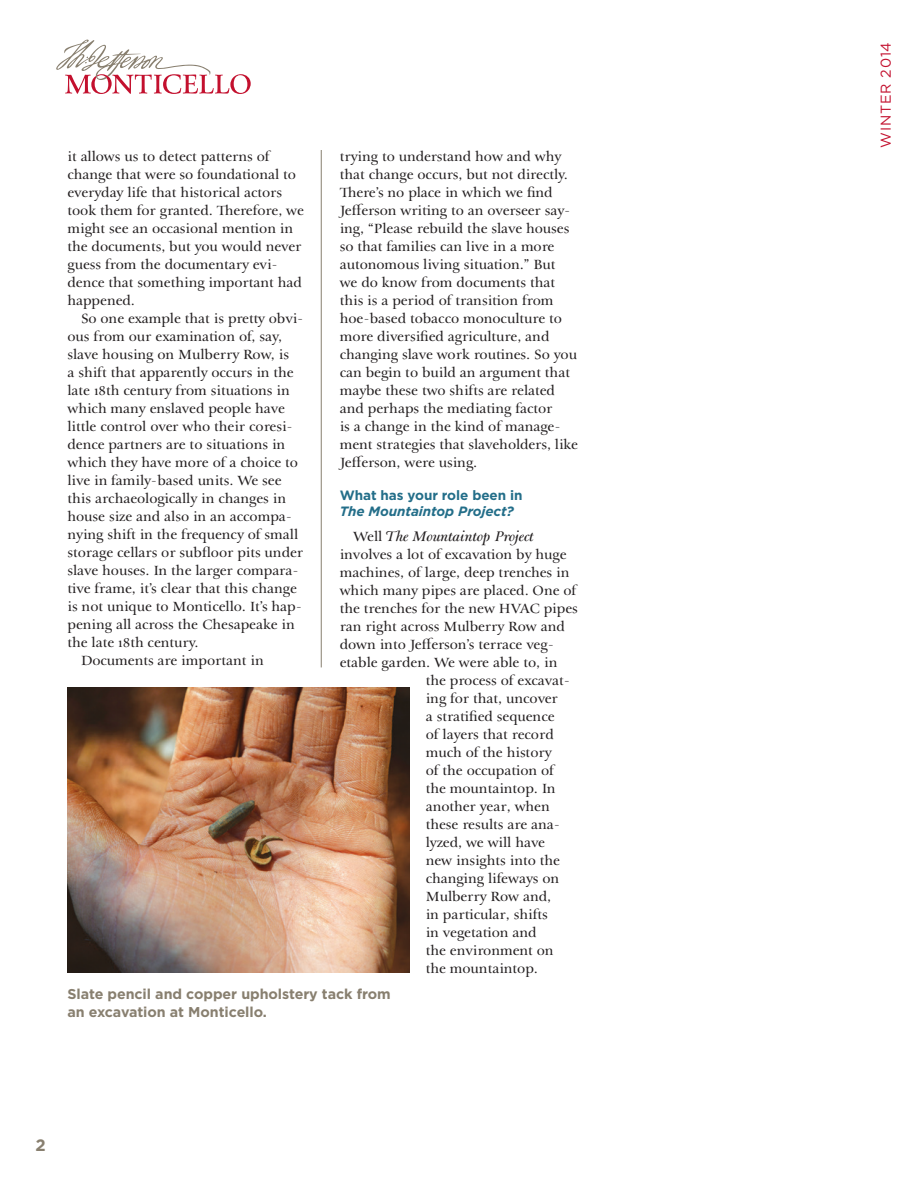
<style>
.page{position:relative;width:918px;height:1188px;background:#fff}
.page>*{position:absolute;margin:0;border:0;box-sizing:border-box;transform-origin:0 0}
.NL_Folio{font:700 16.5px "Gotham";color:#887f6f}
.NL_Article_Base_TJ{font:15px/18px "Th Jefferson Pro";letter-spacing:-.005em;color:#231f20}
.NL_Article_Base_TJ-2{font:italic 15px "Th Jefferson Pro";letter-spacing:-.005em;color:#231f20}
.NL_Caption{font:700 14.25px/18.1px "Gotham";letter-spacing:-.005em;color:#887f6f}
.t1{font:14.25px "Gotham";letter-spacing:.055em;color:#c3102e}
.interview_question{font:italic 700 13.5px/16.5px "Gotham";letter-spacing:-.005em;color:#236e89}
.s1{font-style:normal}
</style>
<div class="page">
<svg style="left:56px;top:40px;width:195px;height:54px"></svg>
<img style="left:68px;top:688px;width:342px;height:284px">
<hr style="left:321px;top:150px;width:1px;height:517px;background:#887f6f">
<p class="NL_Article_Base_TJ" style="left:68px;top:148px;width:238px">it allows us to detect patterns of change that were so foundational to everyday life that historical actors took them for granted. Therefore, we might see an occasional mention in the documents, but you would never guess from the documentary evi&shy;dence that something important had happened.</p>
<p class="NL_Article_Base_TJ" style="left:68px;top:310px;width:238px;text-indent:14px">So one example that is pretty obvi&shy;ous from our examination of, say, slave housing on Mulberry Row, is<br>a shift that apparently occurs in the late 18th century from situations in which many enslaved people have little control over who their coresi&shy;dence partners are to situations in which they have more of a choice to live in family-based units. We see this archaeologically in changes in house size and also in an accompa&shy;nying shift in the frequency of small storage cellars or subfloor pits under slave houses. In the larger compara&shy;tive frame, it’s clear that this change is not unique to Monticello. It’s hap&shy;pening all across the Chesapeake in the late 18th century.</p>
<p class="NL_Article_Base_TJ" style="left:81px;top:652px;width:184px">Documents are important in</p>
<p class="NL_Article_Base_TJ" style="left:340px;top:148px;width:240px">trying to understand how and why that change occurs, but not directly.<br>There’s no place in which we find Jefferson writing to an overseer say&shy;ing, “Please rebuild the slave houses so that families can live in a more autonomous living situation.” But<br>we do know from documents that this is a period of transition from hoe-based tobacco monoculture to more diversified agriculture, and changing slave work routines. So you can begin to build an argument that maybe these two shifts are related and perhaps the mediating factor<br>is a change in the kind of manage&shy;ment strategies that slaveholders, like Jefferson, were using.</p>
<p class="interview_question" style="left:340px;top:487px;width:184px"><span class="s1">What has your role been in<br></span>The Mountaintop Project?</p>
<p class="NL_Article_Base_TJ-2" style="left:353px;top:527px;width:182px"><span class="s1">Well</span> The Mountaintop Project</p>
<p class="NL_Article_Base_TJ" style="left:340px;top:546px;width:228px">involves a lot of excavation by huge</p>
<p class="NL_Article_Base_TJ" style="left:340px;top:564px;width:231px">machines, of large, deep trenches in</p>
<p class="NL_Article_Base_TJ" style="left:340px;top:582px;width:238px">which many pipes are placed. One of</p>
<p class="NL_Article_Base_TJ" style="left:340px;top:600px;width:240px">the trenches for the new HVAC pipes</p>
<p class="NL_Article_Base_TJ" style="left:340px;top:618px;width:227px">ran right across Mulberry Row and</p>
<p class="NL_Article_Base_TJ" style="left:340px;top:636px;width:216px">down into Jefferson’s terrace veg-</p>
<p class="NL_Article_Base_TJ" style="left:340px;top:654px;width:219px">etable garden. We were able to, in</p>
<p class="NL_Article_Base_TJ" style="left:426px;top:672px;width:146px">the process of excavat-</p>
<p class="NL_Article_Base_TJ" style="left:426px;top:690px;width:134px">ing for that, uncover</p>
<p class="NL_Article_Base_TJ" style="left:426px;top:708px;width:130px">a stratified sequence</p>
<p class="NL_Article_Base_TJ" style="left:426px;top:726px;width:130px">of layers that record</p>
<p class="NL_Article_Base_TJ" style="left:426px;top:744px;width:127px">much of the history</p>
<p class="NL_Article_Base_TJ" style="left:426px;top:762px;width:130px">of the occupation of</p>
<p class="NL_Article_Base_TJ" style="left:426px;top:780px;width:131px">the mountaintop. In</p>
<p class="NL_Article_Base_TJ" style="left:426px;top:798px;width:126px">another year, when</p>
<p class="NL_Article_Base_TJ" style="left:426px;top:816px;width:136px">these results are ana-</p>
<p class="NL_Article_Base_TJ" style="left:426px;top:834px;width:121px">lyzed, we will have</p>
<p class="NL_Article_Base_TJ" style="left:426px;top:852px;width:136px">new insights into the</p>
<p class="NL_Article_Base_TJ" style="left:426px;top:870px;width:135px">changing lifeways on</p>
<p class="NL_Article_Base_TJ" style="left:426px;top:888px;width:127px">Mulberry Row and,</p>
<p class="NL_Article_Base_TJ" style="left:426px;top:906px;width:124px">in particular, shifts</p>
<p class="NL_Article_Base_TJ" style="left:426px;top:924px;width:112px">in vegetation and</p>
<p class="NL_Article_Base_TJ" style="left:426px;top:942px;width:129px">the environment on</p>
<p class="NL_Article_Base_TJ" style="left:426px;top:960px;width:114px">the mountaintop.</p>
<p class="NL_Caption" style="left:68px;top:984px;width:325px">Slate pencil and copper upholstery tack from an excavation at Monticello.</p>
<p class="NL_Folio" style="left:35px;top:1136px;width:12px">2</p>
<p class="t1" style="left:878px;top:148px;width:107px;rotate:-90deg">WINTER 2014</p>
</div>
